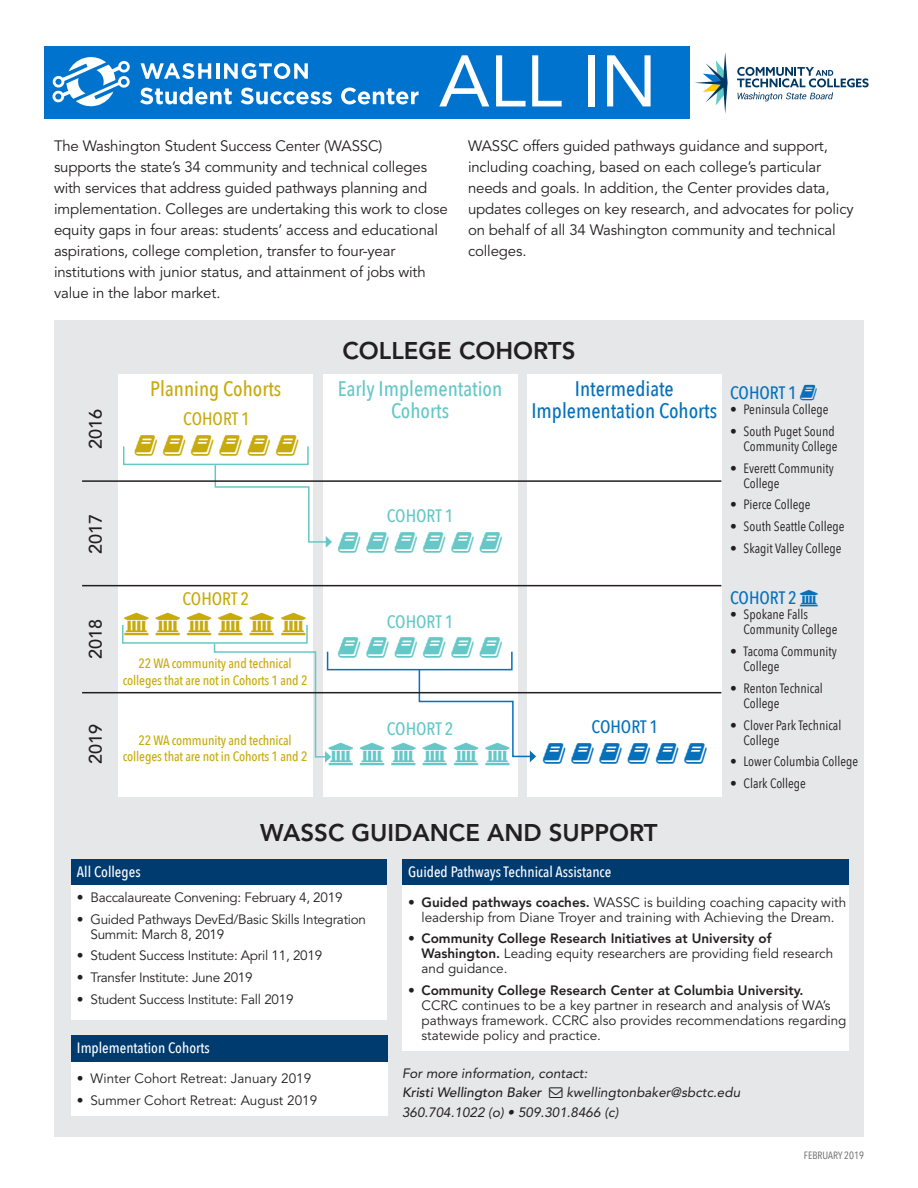
<style>
.page{position:relative;width:918px;height:1188px;background:#fff}
.page>*{position:absolute;margin:0;border:0;box-sizing:border-box;transform-origin:0 0}
.t1{font:72.15px "Avenir LT Std";color:#fff}
.t2{font:800 24px "Avenir LT Std";color:#231f20}
.t3{font:500 21px/22.2px "Avenir Next Condensed";color:#0671ba;text-align:center}
.t4{font:500 21px/22.2px "Avenir Next Condensed";color:#66c7c7;text-align:center}
.t5{font:500 21px "Avenir Next Condensed";color:#c8aa0c}
.t6{font:500 18px "Avenir Next Condensed";color:#66c7c7}
.t7{font:500 18px "Avenir Next Condensed";color:#0671ba}
.t8{font:500 18px "Avenir LT Std";color:#231f20}
.t9{font:500 18px "Avenir Next Condensed";color:#c8aa0c}
.t10{font:15px/21px "Avenir LT Std";letter-spacing:-.01em;color:#231f20}
.t11{font:500 15px "Avenir Next Condensed";color:#fff}
.t12{font:13.5px/15px "Avenir LT Std";color:#231f20;text-align:center}
.t13{font:13.5px/15px "Avenir Next Condensed";color:#231f20}
.t14{font:13.5px/15px "Avenir LT Std";letter-spacing:-.02em;color:#231f20}
.t15{font:800 13.5px/15px "Avenir LT Std";color:#231f20}
.t16{font:500 13.5px/16.2px "Avenir Next Condensed";letter-spacing:-.01em;color:#c8aa0c;text-align:center}
.t17{font:italic 13.5px "Avenir LT Std";color:#231f20}
.t18{font:italic 500 13.5px "Avenir LT Std";color:#231f20}
.t19{font:10.5px "Avenir Next Condensed";color:#636366}
.s1{font-weight:800}
.s2{font-weight:400}
</style>
<div class="page">
<div style="left:44px;top:46px;width:645px;height:73px;background:#0073ce"></div>
<div style="left:54px;top:321px;width:810px;height:816px;background:#e6e7e9"></div>
<div style="left:119px;top:375px;width:194px;height:422px;background:#fff"></div>
<div style="left:323px;top:375px;width:194px;height:422px;background:#fff"></div>
<div style="left:527px;top:375px;width:194px;height:422px;background:#fff"></div>
<div style="left:123px;top:446px;width:186px;height:19px;border:2px solid #66c7c7"></div>
<svg style="left:214px;top:464px;width:118px;height:84px"></svg>
<div style="left:122px;top:624px;width:186px;height:20px;border:2px solid #66c7c7"></div>
<hr style="left:82px;top:480px;width:639px;height:2px;background:#231f20">
<hr style="left:82px;top:585px;width:639px;height:1px;background:#231f20">
<hr style="left:82px;top:692px;width:639px;height:1px;background:#231f20">
<div style="left:402px;top:859px;width:446px;height:27px;background:#003b70"></div>
<div style="left:402px;top:886px;width:446px;height:165px;background:#fff"></div>
<div style="left:71px;top:859px;width:316px;height:27px;background:#003b70"></div>
<div style="left:71px;top:886px;width:316px;height:134px;background:#fff"></div>
<svg style="left:140px;top:87px;width:92px;height:17px"></svg>
<svg style="left:241px;top:88px;width:91px;height:16px"></svg>
<svg style="left:341px;top:88px;width:78px;height:16px"></svg>
<svg style="left:141px;top:63px;width:70px;height:16px"></svg>
<hr style="left:216px;top:63px;width:3px;height:16px;background:#fff">
<svg style="left:224px;top:63px;width:84px;height:16px"></svg>
<svg style="left:52px;top:57px;width:78px;height:49px"></svg>
<div style="left:71px;top:1035px;width:317px;height:27px;background:#003b70"></div>
<div style="left:71px;top:1062px;width:317px;height:54px;background:#fff"></div>
<svg style="left:695px;top:52px;width:33px;height:62px"></svg>
<svg style="left:737px;top:67px;width:132px;height:34px"></svg>
<svg style="left:135px;top:446px;width:22px;height:3px"></svg>
<svg style="left:163px;top:446px;width:22px;height:3px"></svg>
<svg style="left:191px;top:446px;width:23px;height:3px"></svg>
<svg style="left:220px;top:446px;width:22px;height:3px"></svg>
<svg style="left:248px;top:446px;width:22px;height:3px"></svg>
<svg style="left:276px;top:446px;width:23px;height:3px"></svg>
<svg style="left:125px;top:624px;width:24px;height:3px"></svg>
<svg style="left:156px;top:624px;width:24px;height:3px"></svg>
<svg style="left:187px;top:613px;width:349px;height:153px"></svg>
<p class="t1" style="left:439px;top:40px;width:220px">ALL IN</p>
<p class="t10" style="left:54px;top:136px;width:395px">The Washington Student Success Center (WASSC)<br>supports the state’s 34 community and technical colleges with services that address guided pathways planning and implementation. Colleges are undertaking this work to close equity gaps in four areas: students’ access and educational aspirations, college completion, transfer to four-year institutions with junior status, and attainment of jobs with value in the labor market.</p>
<p class="t10" style="left:468px;top:136px;width:387px">WASSC offers guided pathways guidance and support, including coaching, based on each college’s particular needs and goals. In addition, the Center provides data, updates colleges on key research, and advocates for policy on behalf of all 34 Washington community and technical colleges.</p>
<p class="t2" style="left:343px;top:336px;width:234px">COLLEGE COHORTS</p>
<p class="t8" style="left:85px;top:449px;width:42px;rotate:-90deg">2016</p>
<p class="t8" style="left:85px;top:554px;width:42px;rotate:-90deg">2017</p>
<p class="t8" style="left:85px;top:659px;width:42px;rotate:-90deg">2018</p>
<p class="t8" style="left:85px;top:764px;width:42px;rotate:-90deg">2019</p>
<p class="t5" style="left:150px;top:375px;width:133px">Planning Cohorts</p>
<p class="t4" style="left:338px;top:377px;width:166px">Early Implementation<br>Cohorts</p>
<p class="t3" style="left:531px;top:377px;width:187px">Intermediate<br>Implementation Cohorts</p>
<p class="t9" style="left:183px;top:408px;width:68px">COHORT 1</p>
<p class="t9" style="left:182px;top:588px;width:68px">COHORT 2</p>
<p class="t16" style="left:123px;top:656px;width:186px">22 WA community and technical colleges that are not in Cohorts 1 and 2</p>
<p class="t16" style="left:123px;top:732px;width:186px">22 WA community and technical colleges that are not in Cohorts 1 and 2</p>
<p class="t6" style="left:387px;top:505px;width:68px">COHORT 1</p>
<p class="t6" style="left:387px;top:610px;width:68px">COHORT 1</p>
<p class="t6" style="left:387px;top:718px;width:68px">COHORT 2</p>
<p class="t7" style="left:592px;top:716px;width:68px">COHORT 1</p>
<p class="t7" style="left:730px;top:382px;width:68px">COHORT 1</p>
<p class="t13" style="left:730px;top:401px;width:100px">• Peninsula College</p>
<p class="t13" style="left:730px;top:423px;width:109px;text-align:right">• South Puget Sound<br>Community College</p>
<p class="t13" style="left:744px;top:460px;width:92px;text-indent:-14px">• Everett Community<br>College</p>
<p class="t13" style="left:730px;top:497px;width:82px">• Pierce College</p>
<p class="t13" style="left:730px;top:518px;width:116px">• South Seattle College</p>
<p class="t13" style="left:730px;top:540px;width:113px">• Skagit Valley College</p>
<p class="t7" style="left:730px;top:587px;width:68px">COHORT 2</p>
<p class="t13" style="left:744px;top:607px;width:95px;text-indent:-14px">• Spokane Falls<br>Community College</p>
<p class="t13" style="left:744px;top:643px;width:95px;text-indent:-14px">• Tacoma Community<br>College</p>
<p class="t13" style="left:744px;top:680px;width:81px;text-indent:-14px">• Renton Technical<br>College</p>
<p class="t13" style="left:744px;top:717px;width:99px;text-indent:-14px">• Clover Park Technical<br>College</p>
<p class="t13" style="left:730px;top:754px;width:129px">• Lower Columbia College</p>
<p class="t13" style="left:730px;top:775px;width:77px">• Clark College</p>
<p class="t2" style="left:260px;top:818px;width:399px">WASSC GUIDANCE AND SUPPORT</p>
<p class="t11" style="left:77px;top:862px;width:65px">All Colleges</p>
<p class="t14" style="left:77px;top:890px;width:267px">• Baccalaureate Convening: February 4, 2019</p>
<p class="t14" style="left:90px;top:912px;width:277px;text-indent:-14px">• Guided Pathways DevEd/Basic Skills Integration<br>Summit: March 8, 2019</p>
<p class="t14" style="left:77px;top:949px;width:247px">• Student Success Institute: April 11, 2019</p>
<p class="t14" style="left:77px;top:970px;width:177px">• Transfer Institute: June 2019</p>
<p class="t14" style="left:77px;top:992px;width:218px">• Student Success Institute: Fall 2019</p>
<p class="t11" style="left:77px;top:1039px;width:134px">Implementation Cohorts</p>
<p class="t12" style="left:77px;top:1072px;width:236px">• Winter Cohort Retreat: January 2019</p>
<p class="t12" style="left:77px;top:1093px;width:242px">• Summer Cohort Retreat: August 2019</p>
<p class="t11" style="left:408px;top:862px;width:205px">Guided Pathways Technical Assistance</p>
<p class="t12" style="left:408px;top:895px;width:440px"><span class="s1">• Guided pathways coaches.</span> WASSC is building coaching capacity with leadership from Diane Troyer and training with Achieving the Dream.</p>
<p class="t15" style="left:422px;top:931px;width:413px;text-indent:-14px">• Community College Research Initiatives at University of<br>Washington. <span class="s2">Leading equity researchers are providing field research and guidance.</span></p>
<p class="t12" style="left:422px;top:983px;width:427px;text-align:left;text-indent:-14px"><span class="s1">• Community College Research Center at Columbia University.<br></span>CCRC continues to be a key partner in research and analysis of WA’s pathways framework. CCRC also provides recommendations regarding statewide policy and practice.</p>
<p class="t17" style="left:402px;top:1065px;width:187px">For more information, contact:</p>
<p class="t18" style="left:402px;top:1085px;width:141px">Kristi Wellington Baker</p>
<p class="t17" style="left:566px;top:1085px;width:175px">kwellingtonbaker@sbctc.edu</p>
<p class="t17" style="left:402px;top:1104px;width:218px">360.704.1022 (o) • 509.301.8466 (c)</p>
<p class="t19" style="left:804px;top:1146px;width:62px">FEBRUARY 2019</p>
</div>
